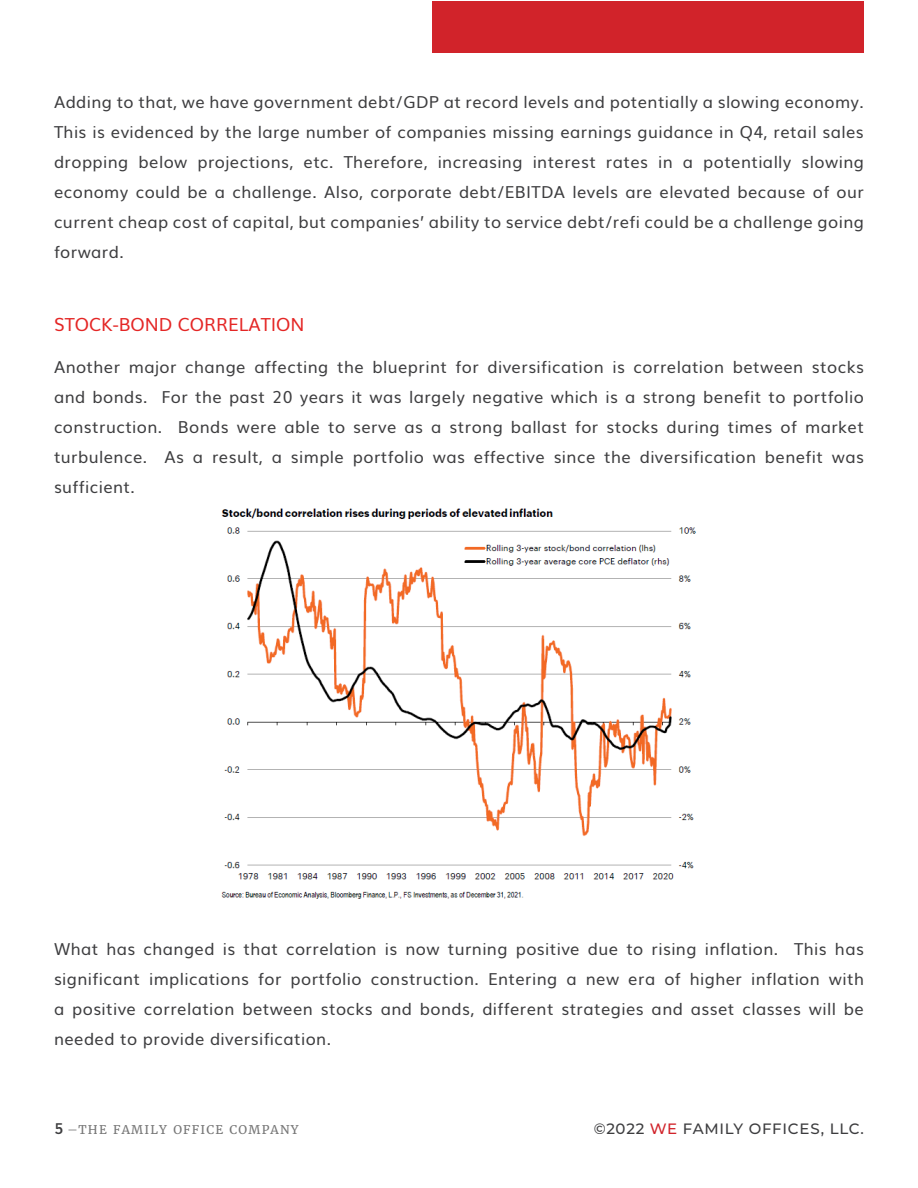
<style>
.page{position:relative;width:918px;height:1188px;background:#fff}
.page>*{position:absolute;margin:0;border:0;box-sizing:border-box;transform-origin:0 0}
.t1{font:18px "Muli";color:#e42625}
.t2{font:16.5px/30px "Muli";letter-spacing:.025em;color:#3d3d3f;text-align:justify}
.t3{font:500 15px "Montserrat";letter-spacing:.05em;color:#3d3d3f}
.t4{font:12px "Merriweather";letter-spacing:.1em;color:#777}
.s1{font-family:"Muli";font-weight:700;font-size:15px;color:#3d3d3f}
.s2{font-family:"Futura PT"}
.s3{color:#d1232a}
</style>
<div class="page">
<div style="left:432px;top:1px;width:432px;height:51px;background:#d1232a"></div>
<img style="left:221px;top:508px;width:475px;height:391px">
<p class="t2" style="left:54px;top:86px;width:812px">Adding to that, we have government debt/GDP at record levels and potentially a slowing economy.<br>This is evidenced by the large number of companies missing earnings guidance in Q4, retail sales dropping below projections, etc. Therefore, increasing interest rates in a potentially slowing economy could be a challenge. Also, corporate debt/EBITDA levels are elevated because of our current cheap cost of capital, but companies’ ability to service debt/refi could be a challenge going forward.</p>
<p class="t1" style="left:54px;top:310px;width:252px">STOCK-BOND CORRELATION</p>
<p class="t2" style="left:54px;top:351px;width:812px">Another major change affecting the blueprint for diversification is correlation between stocks and bonds. For the past 20 years it was largely negative which is a strong benefit to portfolio construction. Bonds were able to serve as a strong ballast for stocks during times of market turbulence. As a result, a simple portfolio was effective since the diversification benefit was sufficient.</p>
<p class="t2" style="left:54px;top:933px;width:812px">What has changed is that correlation is now turning positive due to rising inflation. This has significant implications for portfolio construction. Entering a new era of higher inflation with a positive correlation between stocks and bonds, different strategies and asset classes will be needed to provide diversification.</p>
<p class="t4" style="left:54px;top:1122px;width:246px"><span class="s1">5</span> <span class="s2">—</span>THE FAMILY OFFICE COMPANY</p>
<p class="t3" style="left:594px;top:1118px;width:272px">©2022 <span class="s3">WE</span> FAMILY OFFICES, LLC.</p>
</div>
